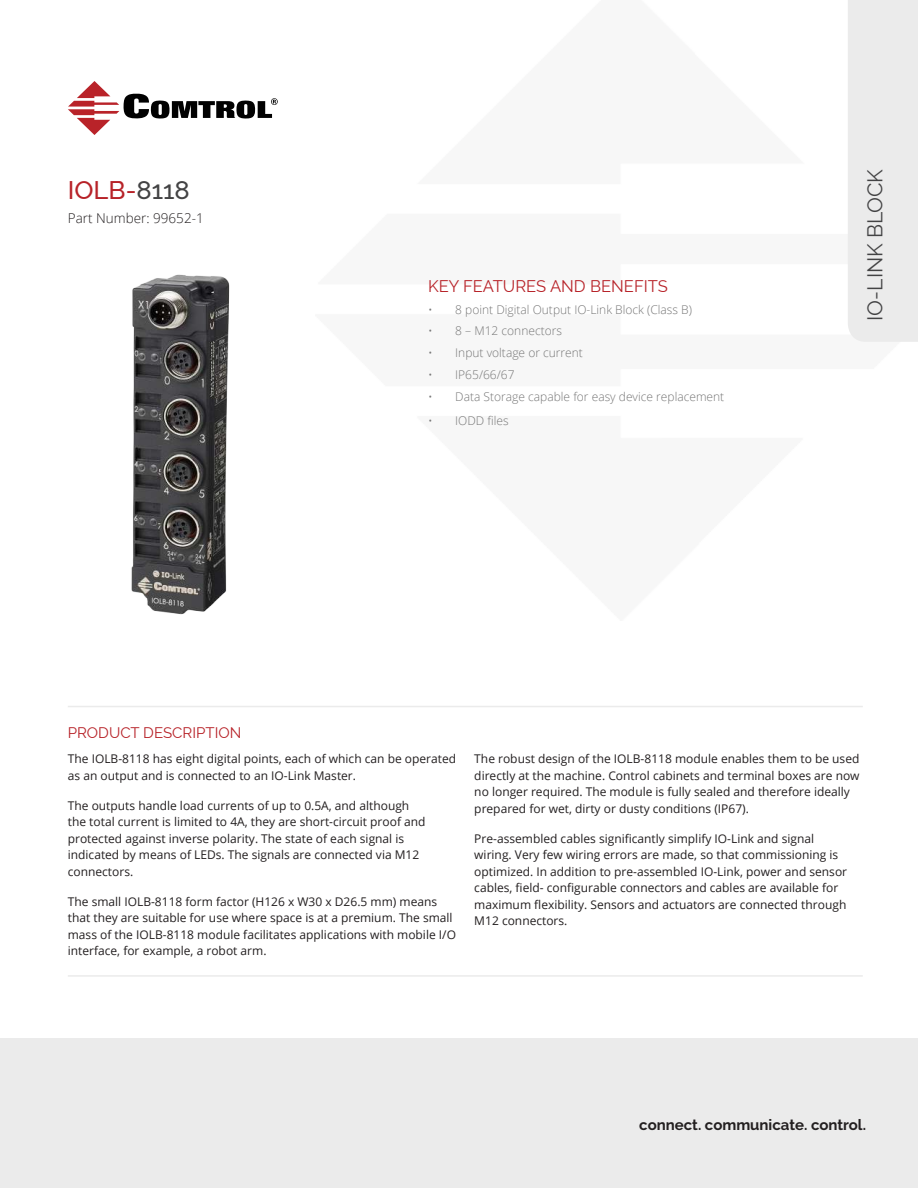
<style>
.page{position:relative;width:918px;height:1188px;background:#fff}
.page>*{position:absolute;margin:0;border:0;box-sizing:border-box;transform-origin:0 0}
.t1{font:500 25.5px "Raleway";color:#b72228}
.t2{font:21px "Raleway";color:#434344}
.t3{font:16.5px "Raleway";color:#b72228}
.t4{font:700 15px "Raleway";color:#231f20}
.t5{font:15px "Raleway";color:#b72228}
.t6{font:300 13.5px "Open Sans";color:#231f20}
.t7{font:12px/16.5px "Open Sans";color:#231f20}
.t8{font:300 12px "Open Sans";color:#767676}
.s1{color:#434344}
</style>
<div class="page">
<svg style="left:68px;top:81px;width:210px;height:54px"></svg>
<hr style="left:68px;top:706px;width:795px;height:1px;background:#ebebeb">
<div style="left:0;top:1039px;width:918px;height:149px;background:#ebebeb"></div>
<div style="left:848px;top:0;width:70px;height:342px;background:#ebebeb"></div>
<hr style="left:68px;top:975px;width:795px;height:2px;background:#ebebeb">
<img style="left:131px;top:274px;width:99px;height:341px">
<h1 class="t1" style="left:68px;top:175px;width:124px">IOLB-<span class="s1">8118</span></h1>
<p class="t6" style="left:68px;top:213px;width:137px">Part Number: 99652-1</p>
<h3 class="t3" style="left:428px;top:280px;width:241px">KEY FEATURES AND BENEFITS</h3>
<p class="t8" style="left:428px;top:305px;width:265px">• 8 point Digital Output IO-Link Block (Class B)</p>
<p class="t8" style="left:428px;top:326px;width:135px">• 8 – M12 connectors</p>
<p class="t8" style="left:428px;top:348px;width:156px">• Input voltage or current</p>
<p class="t8" style="left:428px;top:370px;width:88px">• IP65/66/67</p>
<p class="t8" style="left:428px;top:392px;width:298px">• Data Storage capable for easy device replacement</p>
<p class="t8" style="left:428px;top:416px;width:82px">• IODD files</p>
<h2 class="t2" style="left:867px;top:321px;width:153px;rotate:-90deg">IO-LINK BLOCK</h2>
<p class="t5" style="left:68px;top:727px;width:175px">PRODUCT DESCRIPTION</p>
<p class="t7" style="left:68px;top:752px;width:390px">The IOLB-8118 has eight digital points, each of which can be operated as an output and is connected to an IO-Link Master.</p>
<p class="t7" style="left:68px;top:798px;width:359px">The outputs handle load currents of up to 0.5A, and although the total current is limited to 4A, they are short-circuit proof and protected against inverse polarity. The state of each signal is indicated by means of LEDs. The signals are connected via M12 connectors.</p>
<p class="t7" style="left:68px;top:894px;width:390px">The small IOLB-8118 form factor (H126 x W30 x D26.5 mm) means that they are suitable for use where space is at a premium. The small mass of the IOLB-8118 module facilitates applications with mobile I/O interface, for example, a robot arm.</p>
<p class="t7" style="left:474px;top:752px;width:387px">The robust design of the IOLB-8118 module enables them to be used directly at the machine. Control cabinets and terminal boxes are now no longer required. The module is fully sealed and therefore ideally prepared for wet, dirty or dusty conditions (IP67).</p>
<p class="t7" style="left:474px;top:830px;width:374px">Pre-assembled cables significantly simplify IO-Link and signal wiring. Very few wiring errors are made, so that commissioning is optimized. In addition to pre-assembled IO-Link, power and sensor cables, field- configurable connectors and cables are available for maximum flexibility. Sensors and actuators are connected through M12 connectors.</p>
<p class="t4" style="left:639px;top:1119px;width:228px">connect. communicate. control.</p>
</div>
